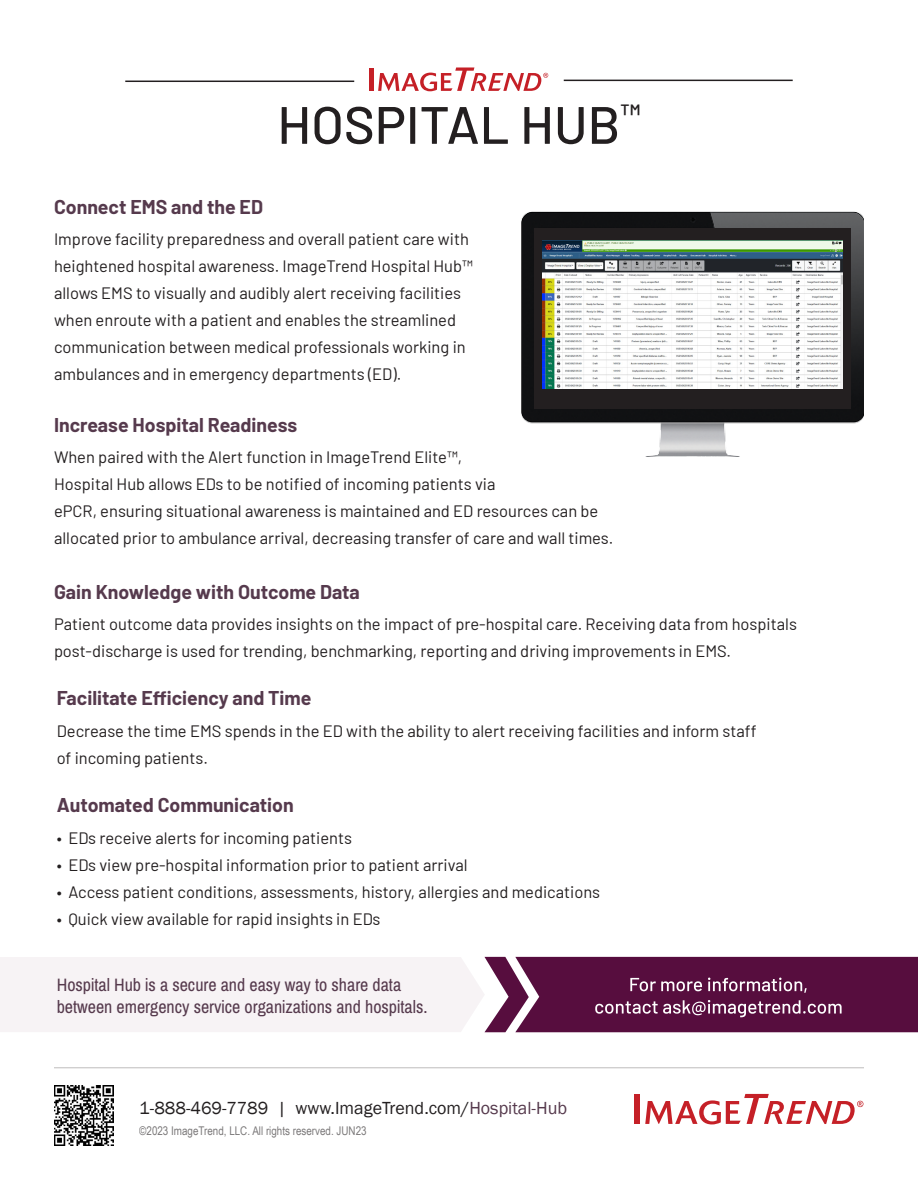
<style>
.page{position:relative;width:918px;height:1188px;background:#fff}
.page>*{position:absolute;margin:0;border:0;box-sizing:border-box;transform-origin:0 0}
.t1{font:500 52.5px "Barlow";color:#231f20}
.t2{font:700 19.5px "Barlow";color:#563a4d}
.t3{font:18px/22.5px "Archivo Narrow";color:#563a4d}
.t4{font:18px "Franklin Gothic";color:#231f20}
.t5{font:16.5px/27px "Barlow";color:#231f20}
.t6{font:12px "Arial Narrow";color:#231f20}
.s1{color:#563a4d}
</style>
<div class="page">
<hr style="left:54px;top:1067px;width:810px;height:1px;background:#231f20">
<svg style="left:645px;top:1094px;width:218px;height:30px"></svg>
<div style="left:634px;top:1094px;width:6px;height:30px;background:#c52027"></div>
<img style="left:55px;top:1086px;width:59px;height:59px">
<svg style="left:378px;top:68px;width:170px;height:23px"></svg>
<hr style="left:370px;top:68px;width:4px;height:23px;background:#c52027">
<hr style="left:125px;top:81px;width:229px;height:1px;background:#231f20">
<hr style="left:564px;top:80px;width:229px;height:1px;background:#231f20">
<img style="left:521px;top:212px;width:343px;height:245px">
<div style="left:534px;top:228px;width:317px;height:181px;background:#231f20"></div>
<img style="left:543px;top:241px;width:299px;height:147px">
<svg style="left:0;top:957px;width:918px;height:75px"></svg>
<p class="t1" style="left:277px;top:87px;width:365px">HOSPITAL HUB<sup>™</sup></p>
<p class="t2" style="left:54px;top:193px;width:211px">Connect EMS and the ED</p>
<p class="t5" style="left:54px;top:224px;width:420px">Improve facility preparedness and overall patient care with heightened hospital awareness. ImageTrend Hospital Hub™ allows EMS to visually and audibly alert receiving facilities when enroute with a patient and enables the streamlined communication between medical professionals working in ambulances and in emergency departments (ED).</p>
<p class="t2" style="left:54px;top:410px;width:245px">Increase Hospital Readiness</p>
<p class="t5" style="left:54px;top:442px;width:561px">When paired with the Alert function in ImageTrend Elite™,<br>Hospital Hub allows EDs to be notified of incoming patients via<br>ePCR, ensuring situational awareness is maintained and ED resources can be allocated prior to ambulance arrival, decreasing transfer of care and wall times.</p>
<p class="t2" style="left:54px;top:577px;width:307px">Gain Knowledge with Outcome Data</p>
<p class="t5" style="left:54px;top:609px;width:745px">Patient outcome data provides insights on the impact of pre-hospital care. Receiving data from hospitals post-discharge is used for trending, benchmarking, reporting and driving improvements in EMS.</p>
<p class="t2" style="left:57px;top:684px;width:256px">Facilitate Efficiency and Time</p>
<p class="t5" style="left:57px;top:716px;width:701px">Decrease the time EMS spends in the ED with the ability to alert receiving facilities and inform staff of incoming patients.</p>
<p class="t2" style="left:57px;top:791px;width:239px">Automated Communication</p>
<p class="t5" style="left:57px;top:823px;width:297px">• EDs receive alerts for incoming patients</p>
<p class="t5" style="left:57px;top:850px;width:412px">• EDs view pre-hospital information prior to patient arrival</p>
<p class="t5" style="left:57px;top:877px;width:545px">• Access patient conditions, assessments, history, allergies and medications</p>
<p class="t5" style="left:57px;top:904px;width:325px">• Quick view available for rapid insights in EDs</p>
<p class="t3" style="left:57px;top:973px;width:372px">Hospital Hub is a secure and easy way to share data between emergency service organizations and hospitals.</p>
<p class="t4" style="left:139px;top:1097px;width:429px">1-888-469-7789 | www.ImageTrend.com/<span class="s1">Hospital-Hub</span></p>
<p class="t6" style="left:139px;top:1122px;width:229px">©2023 ImageTrend, LLC. All rights reserved. JUN23</p>
</div>
